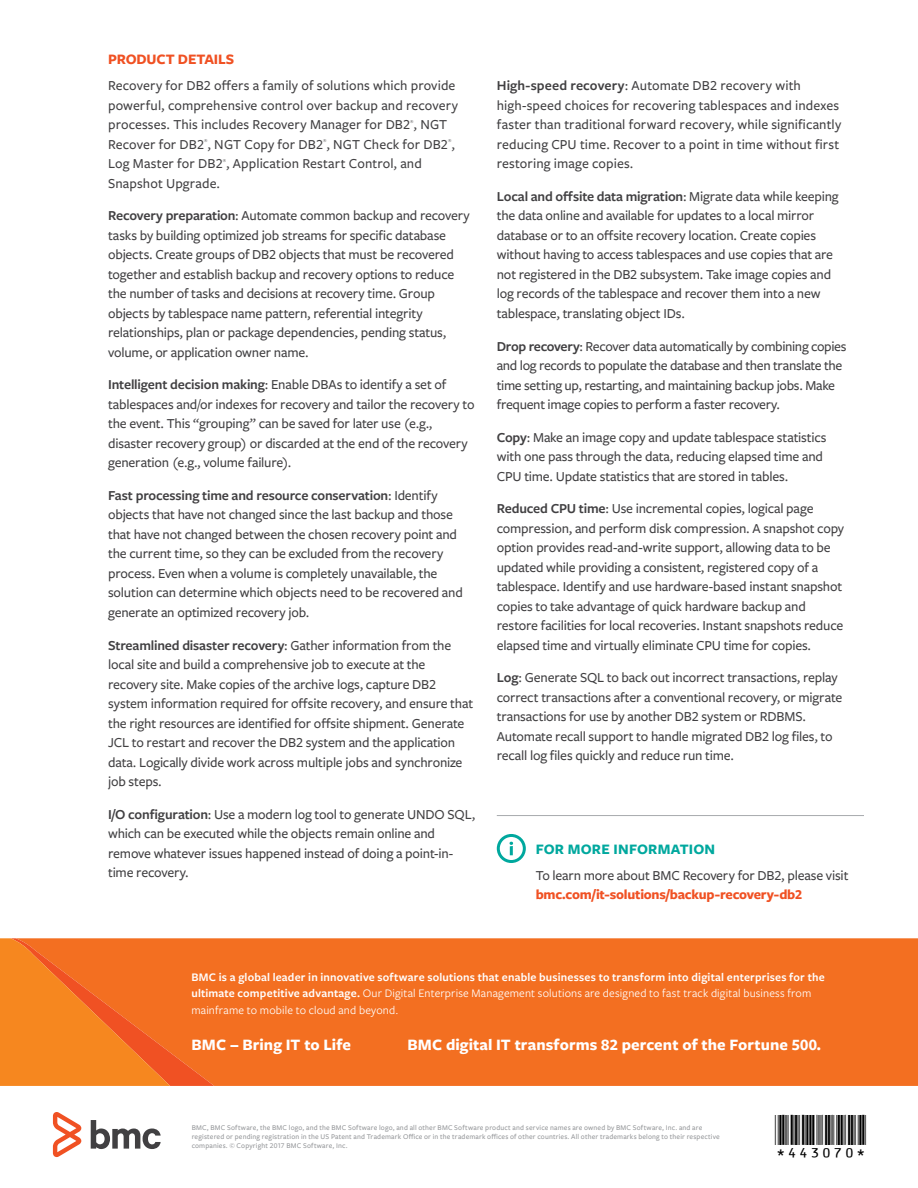
<style>
.page{position:relative;width:918px;height:1188px;background:#fff}
.page>*{position:absolute;margin:0;border:0;box-sizing:border-box;transform-origin:0 0}
.t1{font:30px "BC39 HI Tall HR";color:#000}
.t2{font:700 16.5px "Freight Sans Pro";letter-spacing:.005em;color:#fff}
.t3{font:700 15px "Freight Sans Pro";letter-spacing:.01em;color:#00a89e}
.t4{font:700 15px "Freight Sans Pro";letter-spacing:-.01em;color:#f05123}
.t5{font:500 14.25px/19.5px "Freight Sans Pro";letter-spacing:-.01em;color:#414042}
.t6{font:700 14.25px "Freight Sans Pro";letter-spacing:-.015em;color:#f05123}
.t7{font:600 12px/16.5px "Freight Sans Pro";letter-spacing:.015em;color:#fff}
.t8{font:500 12px/16.5px "Freight Sans Pro";letter-spacing:.015em;color:#fff}
.t9{font:700 12px "Freight Sans Pro";letter-spacing:.015em;color:#fff}
.t10{font:500 7.5px/9px "Freight Sans Pro";letter-spacing:.02em;color:#939598}
.t11{font:500 4.65px "Freight Sans Pro";color:#414042}
.s1{font-weight:600}
.s2{font-weight:400}
</style>
<div class="page">
<svg style="left:91px;top:1120px;width:70px;height:29px"></svg>
<svg style="left:53px;top:1112px;width:28px;height:45px"></svg>
<div style="left:214px;top:938px;width:704px;height:148px;background:#f36f21"></div>
<svg style="left:0;top:938px;width:214px;height:148px;background:#f47621"></svg>
<div style="left:497px;top:834px;width:29px;height:29px;border:3px solid #00a89e;border-radius:50%"></div>
<svg style="left:510px;top:842px;width:3px;height:13px"></svg>
<hr style="left:497px;top:815px;width:367px;height:1px;background:#a8aaad">
<p class="t4" style="left:108px;top:49px;width:128px">PRODUCT DETAILS</p>
<p class="t5" style="left:108px;top:75px;width:351px">Recovery for DB2 offers a family of solutions which provide powerful, comprehensive control over backup and recovery processes. This includes Recovery Manager for DB2 , NGT</p>
<p class="t11" style="left:410px;top:118px;width:5px">®</p>
<p class="t5" style="left:108px;top:134px;width:348px">Recover for DB2 , NGT Copy for DB2 , NGT Check for DB2 ,</p>
<p class="t11" style="left:204px;top:138px;width:5px">®</p>
<p class="t11" style="left:323px;top:138px;width:5px">®</p>
<p class="t11" style="left:448px;top:138px;width:5px">®</p>
<p class="t5" style="left:108px;top:153px;width:315px">Log Master for DB2 , Application Restart Control, and</p>
<p class="t11" style="left:223px;top:157px;width:5px">®</p>
<p class="t5" style="left:108px;top:173px;width:114px">Snapshot Upgrade.</p>
<p class="t5" style="left:108px;top:205px;width:363px"><span class="s1">Recovery preparation</span>: Automate common backup and recovery tasks by building optimized job streams for specific database objects. Create groups of DB2 objects that must be recovered together and establish backup and recovery options to reduce the number of tasks and decisions at recovery time. Group objects by tablespace name pattern, referential integrity relationships, plan or package dependencies, pending status, volume, or application owner name.</p>
<p class="t5" style="left:108px;top:374px;width:368px"><span class="s1">Intelligent decision making</span>: Enable DBAs to identify a set of tablespaces and/or indexes for recovery and tailor the recovery to the event. This “grouping” can be saved for later use (e.g., disaster recovery group) or discarded at the end of the recovery generation (e.g., volume failure).</p>
<p class="t5" style="left:108px;top:485px;width:356px"><span class="s1">Fast processing time and resource conservation</span>: Identify objects that have not changed since the last backup and those that have not changed between the chosen recovery point and the current time, so they can be excluded from the recovery process. Even when a volume is completely unavailable, the solution can determine which objects need to be recovered and generate an optimized recovery job.</p>
<p class="t5" style="left:108px;top:635px;width:367px"><span class="s1">Streamlined disaster recovery</span>: Gather information from the local site and build a comprehensive job to execute at the recovery site. Make copies of the archive logs, capture DB2 system information required for offsite recovery, and ensure that the right resources are identified for offsite shipment. Generate JCL to restart and recover the DB2 system and the application data. Logically divide work across multiple jobs and synchronize job steps.</p>
<p class="t5" style="left:108px;top:804px;width:369px"><span class="s1">I/O configuration</span>: Use a modern log tool to generate UNDO SQL, which can be executed while the objects remain online and remove whatever issues happened instead of doing a point-in&shy;time recovery.</p>
<p class="t5" style="left:497px;top:75px;width:346px"><span class="s1">High-speed recovery</span>: Automate DB2 recovery with high-speed choices for recovering tablespaces and indexes faster than traditional forward recovery, while significantly reducing CPU time. Recover to a point in time without first restoring image copies.</p>
<p class="t5" style="left:497px;top:186px;width:343px"><span class="s1">Local and offsite data migration</span>: Migrate data while keeping the data online and available for updates to a local mirror database or to an offsite recovery location. Create copies without having to access tablespaces and use copies that are not registered in the DB2 subsystem. Take image copies and log records of the tablespace and recover them into a new tablespace, translating object IDs.</p>
<p class="t5" style="left:497px;top:336px;width:351px"><span class="s1">Drop recovery</span>: Recover data automatically by combining copies and log records to populate the database and then translate the time setting up, restarting, and maintaining backup jobs. Make frequent image copies to perform a faster recovery.</p>
<p class="t5" style="left:497px;top:427px;width:331px"><span class="s1">Copy</span>: Make an image copy and update tablespace statistics with one pass through the data, reducing elapsed time and<br>CPU time. Update statistics that are stored in tables.</p>
<p class="t5" style="left:497px;top:498px;width:349px"><span class="s1">Reduced CPU time</span>: Use incremental copies, logical page compression, and perform disk compression. A snapshot copy option provides read-and-write support, allowing data to be updated while providing a consistent, registered copy of a tablespace. Identify and use hardware-based instant snapshot copies to take advantage of quick hardware backup and restore facilities for local recoveries. Instant snapshots reduce elapsed time and virtually eliminate CPU time for copies.</p>
<p class="t5" style="left:497px;top:667px;width:347px"><span class="s1">Log</span>: Generate SQL to back out incorrect transactions, replay correct transactions after a conventional recovery, or migrate transactions for use by another DB2 system or RDBMS.<br>Automate recall support to handle migrated DB2 log files, to recall log files quickly and reduce run time.</p>
<p class="t3" style="left:536px;top:839px;width:181px">FOR MORE INFORMATION</p>
<p class="t5" style="left:536px;top:865px;width:314px">To learn more about BMC Recovery for DB2, please visit</p>
<p class="t6" style="left:536px;top:885px;width:268px">bmc.com/it-solutions/backup-recovery-db2</p>
<p class="t7" style="left:191px;top:968px;width:635px">BMC is a global leader in innovative software solutions that enable businesses to transform into digital enterprises for the ultimate competitive advantage. <span class="s2">Our Digital Enterprise Management solutions are designed to fast track digital business from mainframe to mobile to cloud and beyond.</span></p>
<p class="t2" style="left:191px;top:1033px;width:161px">BMC – Bring IT to Life</p>
<p class="t2" style="left:407px;top:1033px;width:415px">BMC digital IT transforms 82 percent of the Fortune 500.</p>
<p class="t8" style="left:216px;top:971px;width:581px">advantage. We have worked with thousands of leading companies to create and deliver powerful IT management services. From mainframe to cloud to mobile, we pair high-speed digital innovation with robust IT industrialization—</p>
<p class="t9" style="left:216px;top:1044px;width:123px">BMC – Bring IT to Life.</p>
<p class="t10" style="left:192px;top:1123px;width:530px">BMC, BMC Software, the BMC logo, and the BMC Software logo, and all other BMC Software product and service names are owned by BMC Software, Inc. and are registered or pending registration in the US Patent and Trademark Office or in the trademark offices of other countries. All other trademarks belong to their respective companies. © Copyright 2017 BMC Software, Inc.</p>
<h1 class="t1" style="left:775px;top:1107px;width:93px">*443070*</h1>
</div>
